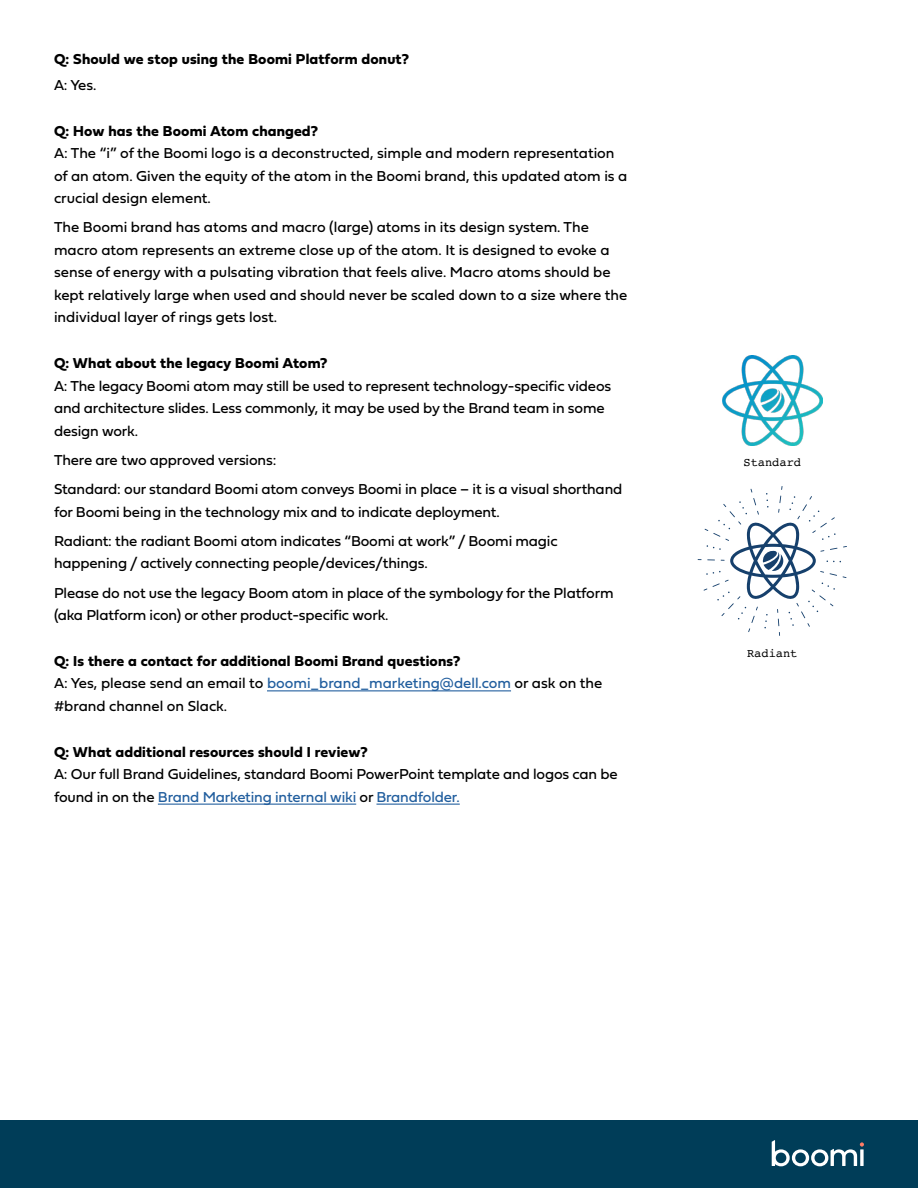
<style>
.page{position:relative;width:918px;height:1188px;background:#fff}
.page>*{position:absolute;margin:0;border:0;box-sizing:border-box;transform-origin:0 0}
.t1{font:15px/22.5px "Fieldwork Geo Regular";letter-spacing:-.01em;color:#000}
.t2{font:15px "Fieldwork Geo Bold";letter-spacing:.01em;color:#000}
.t3{font:12px "Courier";color:#000}
.s1{color:#215e9e}
</style>
<div class="page">
<hr style="left:267px;top:690px;width:244px;height:1px;background:#215e9e">
<hr style="left:158px;top:804px;width:198px;height:1px;background:#215e9e">
<hr style="left:376px;top:804px;width:84px;height:1px;background:#215e9e">
<img style="left:722px;top:356px;width:100px;height:89px">
<svg style="left:698px;top:486px;width:149px;height:150px"></svg>
<div style="left:0;top:1120px;width:918px;height:68px;background:#003d58"></div>
<svg style="left:772px;top:1140px;width:92px;height:26px"></svg>
<p class="t2" style="left:54px;top:48px;width:357px">Q: Should we stop using the Boomi Platform donut?</p>
<p class="t1" style="left:54px;top:73px;width:44px">A: Yes.</p>
<p class="t2" style="left:54px;top:119px;width:266px">Q: How has the Boomi Atom changed?</p>
<p class="t1" style="left:54px;top:141px;width:575px">A: The “i” of the Boomi logo is a deconstructed, simple and modern representation of an atom. Given the equity of the atom in the Boomi brand, this updated atom is a crucial design element.</p>
<p class="t1" style="left:54px;top:215px;width:575px">The Boomi brand has atoms and macro (large) atoms in its design system. The macro atom represents an extreme close up of the atom. It is designed to evoke a sense of energy with a pulsating vibration that feels alive. Macro atoms should be kept relatively large when used and should never be scaled down to a size where the individual layer of rings gets lost.</p>
<p class="t2" style="left:54px;top:351px;width:275px">Q: What about the legacy Boomi Atom?</p>
<p class="t1" style="left:54px;top:374px;width:559px">A: The legacy Boomi atom may still be used to represent technology-specific videos and architecture slides. Less commonly, it may be used by the Brand team in some design work.</p>
<p class="t1" style="left:54px;top:445px;width:570px;line-height:29.2px">There are two approved versions:<br>Standard: our standard Boomi atom conveys Boomi in place – it is a visual shorthand</p>
<p class="t1" style="left:54px;top:496px;width:505px;line-height:29.2px">for Boomi being in the technology mix and to indicate deployment.<br>Radiant: the radiant Boomi atom indicates “Boomi at work” / Boomi magic</p>
<p class="t1" style="left:54px;top:548px;width:561px;line-height:29.2px">happening / actively connecting people/devices/things.<br>Please do not use the legacy Boom atom in place of the symbology for the Platform</p>
<p class="t1" style="left:54px;top:603px;width:336px">(aka Platform icon) or other product-specific work.</p>
<p class="t2" style="left:54px;top:649px;width:408px">Q: Is there a contact for additional Boomi Brand questions?</p>
<p class="t1" style="left:54px;top:671px;width:550px">A: Yes, please send an email to <span class="s1">boomi_brand_marketing@dell.com</span> or ask on the #brand channel on Slack.</p>
<p class="t2" style="left:54px;top:740px;width:315px">Q: What additional resources should I review?</p>
<p class="t1" style="left:54px;top:762px;width:565px">A: Our full Brand Guidelines, standard Boomi PowerPoint template and logos can be found in on the <span class="s1">Brand Marketing internal wiki</span> or <span class="s1">Brandfolder.</span></p>
<p class="t3" style="left:744px;top:453px;width:59px">Standard</p>
<p class="t3" style="left:747px;top:644px;width:52px">Radiant</p>
</div>
